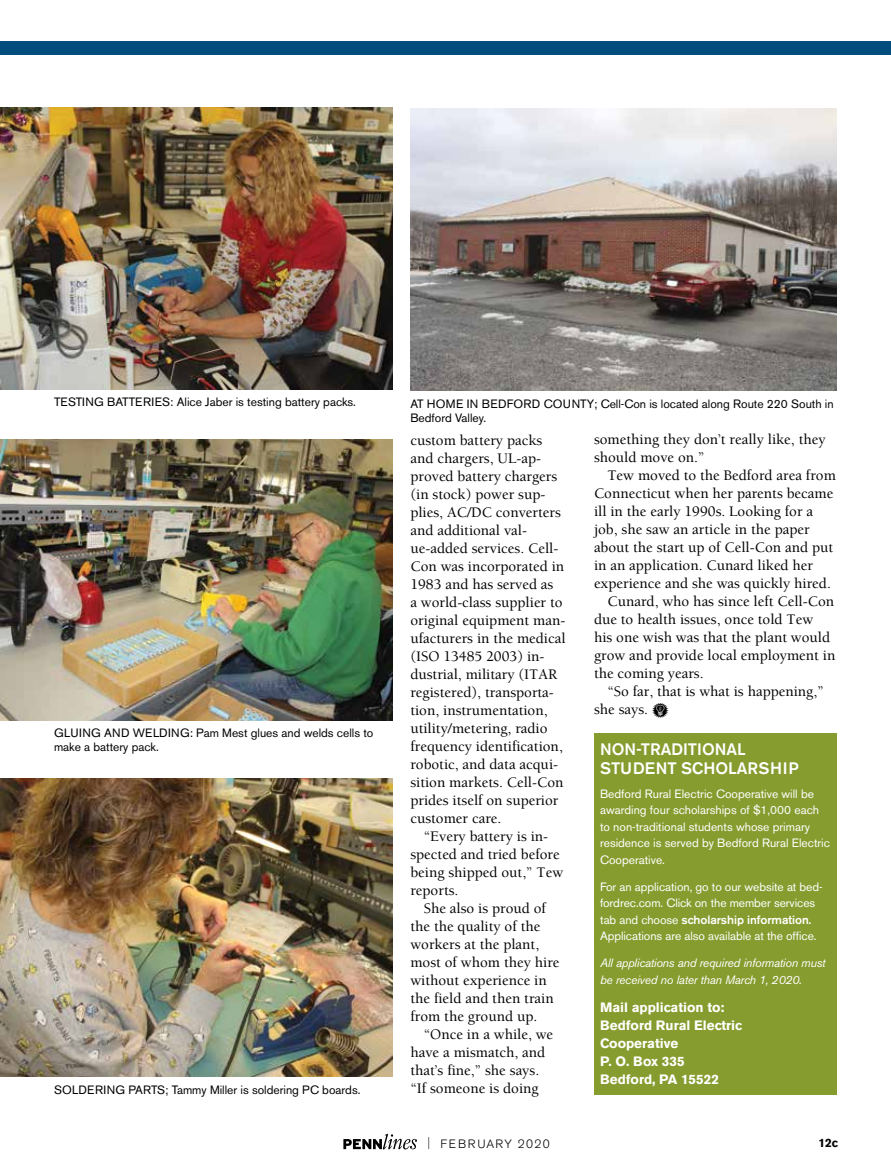
<style>
.page{position:relative;width:891px;height:1175px;background:#fff}
.page>*{position:absolute;margin:0;border:0;box-sizing:border-box;transform-origin:0 0}
.t1{font:500 16.5px/19.8px "Akzidenz Grotesk BE";color:#fff}
.t2{font:500 15px/18px "Berkeley Std";color:#000}
.t3{font:700 13.5px/18px "Akzidenz Grotesk BE";color:#fff}
.t4{font:12px/16.5px "Akzidenz Grotesk BE";color:#fff}
.t5{font:12px/14.4px "Akzidenz Grotesk BE";color:#000}
.t6{font:italic 12px/16.5px "Akzidenz Grotesk BE";letter-spacing:-.02em;color:#fff}
.t7{font:300 12px "Akzidenz Grotesk BE";letter-spacing:.11em;color:#000}
.t8{font:700 12px "Akzidenz Grotesk BE";color:#000}
.s1{font-family:"PF Household Items";font-weight:400}
.s2{font-weight:500}
.s3{font-stretch:condensed}
</style>
<div class="page">
<img style="left:410px;top:108px;width:427px;height:282px">
<svg style="left:343px;top:1133px;width:74px;height:16px"></svg>
<div style="left:0;top:41px;width:891px;height:13px;background:#014e7e"></div>
<img style="left:0;top:108px;width:392px;height:282px">
<img style="left:0;top:440px;width:392px;height:280px">
<img style="left:0;top:778px;width:392px;height:298px">
<div style="left:594px;top:733px;width:243px;height:361px;background:#879c2f"></div>
<p class="t5" style="left:54px;top:395px;width:304px">TESTING BATTERIES: Alice Jaber is testing battery packs.</p>
<p class="t5" style="left:54px;top:725px;width:321px">GLUING AND WELDING: Pam Mest glues and welds cells to make a battery pack.</p>
<p class="t5" style="left:54px;top:1083px;width:308px">SOLDERING PARTS; Tammy Miller is soldering PC boards.</p>
<p class="t5" style="left:410px;top:396px;width:425px">AT HOME IN BEDFORD COUNTY; Cell-Con is located along Route 220 South in<br>Bedford Valley.</p>
<p class="t2" style="left:410px;top:431px;width:157px">custom battery packs and chargers, UL-ap&shy;proved battery chargers (in stock) power sup&shy;plies, AC/DC converters and additional val&shy;ue-added services. Cell-<br>Con was incorporated in<br>1983 and has served as<br>a world-class supplier to original equipment man&shy;ufacturers in the medical (ISO 13485 2003) in&shy;dustrial, military (ITAR registered), transporta&shy;tion, instrumentation, utility/metering, radio frequency identification, robotic, and data acqui&shy;sition markets. Cell-Con prides itself on superior customer care.</p>
<p class="t2" style="left:410px;top:827px;width:154px;text-indent:14px">“Every battery is in&shy;spected and tried before being shipped out,” Tew reports.</p>
<p class="t2" style="left:410px;top:899px;width:151px;text-indent:14px">She also is proud of the the quality of the workers at the plant, most of whom they hire without experience in the field and then train from the ground up.</p>
<p class="t2" style="left:410px;top:1025px;width:144px;text-indent:14px">“Once in a while, we have a mismatch, and that’s fine,” she says. “If someone is doing</p>
<p class="t2" style="left:594px;top:431px;width:233px">something they don’t really like, they should move on.”</p>
<p class="t2" style="left:608px;top:467px;width:230px">Tew moved to the Bedford area from</p>
<p class="t2" style="left:594px;top:485px;width:241px">Connecticut when her parents became</p>
<p class="t2" style="left:594px;top:503px;width:221px">ill in the early 1990s. Looking for a</p>
<p class="t2" style="left:594px;top:521px;width:217px">job, she saw an article in the paper</p>
<p class="t2" style="left:594px;top:539px;width:241px">about the start up of Cell-Con and put</p>
<p class="t2" style="left:594px;top:557px;width:221px">in an application. Cunard liked her</p>
<p class="t2" style="left:594px;top:575px;width:238px">experience and she was quickly hired.</p>
<p class="t2" style="left:608px;top:593px;width:228px">Cunard, who has since left Cell-Con</p>
<p class="t2" style="left:594px;top:611px;width:221px">due to health issues, once told Tew</p>
<p class="t2" style="left:594px;top:629px;width:238px">his one wish was that the plant would</p>
<p class="t2" style="left:594px;top:647px;width:243px">grow and provide local employment in</p>
<p class="t2" style="left:594px;top:665px;width:111px">the coming years.</p>
<p class="t2" style="left:608px;top:683px;width:218px">“So far, that is what is happening,”</p>
<p class="t2" style="left:594px;top:701px;width:77px">she says. <span class="s1">l</span></p>
<p class="t1" style="left:600px;top:738px;width:200px">NON-TRADITIONAL<br>STUDENT SCHOLARSHIP</p>
<p class="t4" style="left:600px;top:785px;width:232px">Bedford Rural Electric Cooperative will be awarding four scholarships of $1,000 each to non-traditional students whose primary residence is served by Bedford Rural Electric Cooperative.</p>
<p class="t4" style="left:600px;top:878px;width:224px">For an application, go to our website at bed&shy;fordrec.com. Click on the member services tab and choose <span class="s2">scholarship information.<br></span>Applications are also available at the office.</p>
<p class="t6" style="left:600px;top:954px;width:227px">All applications and required information must be received no later than March 1, 2020.</p>
<p class="t3" style="left:600px;top:998px;width:144px">Mail application to:<br>Bedford Rural Electric<br>Cooperative<br>P. O. Box 335<br>Bedford, PA 15522</p>
<p class="t7" style="left:427px;top:1137px;width:124px"><span class="s3">|</span> FEBRUARY 2020</p>
<p class="t8" style="left:818px;top:1135px;width:21px">12c</p>
</div>
